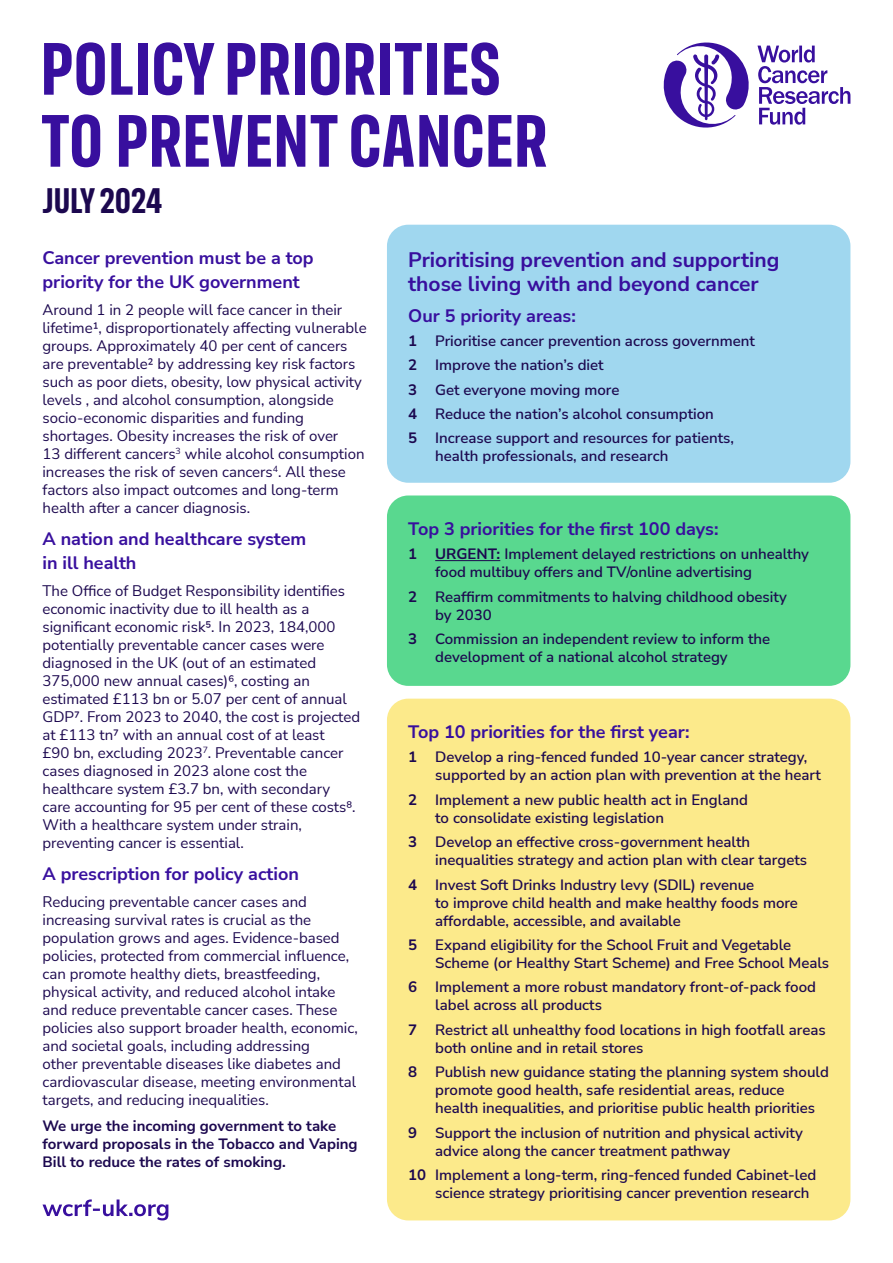
<style>
.page{position:relative;width:893px;height:1263px;background:#fff}
.page>*{position:absolute;margin:0;border:0;box-sizing:border-box;transform-origin:0 0}
.t1{font:700 75px/72px "FS Industrie Cd";color:#380f9e}
.t2{font:700 36px "FS Industrie Cd";color:#1c084f}
.t3{font:700 21px/24px "Nunito Sans";color:#380f9e}
.t4{font:700 18px/24px "Nunito Sans";color:#380f9e}
.t5{font:15px/18px "Nunito Sans";color:#1c084f}
.t6{font:600 15px/18px "Nunito Sans";color:#1c084f}
.t7{font:700 15px/18px "Nunito Sans";color:#1c084f}
.s1{font-weight:700}
</style>
<div class="page">
<div style="left:387px;top:225px;width:463px;height:258px;background:#a0d7ef;border-radius:21px"></div>
<div style="left:387px;top:495px;width:463px;height:191px;background:#59d88f;border-radius:21px"></div>
<hr style="left:435px;top:560px;width:65px;height:1px;background:#1c084f">
<div style="left:387px;top:699px;width:463px;height:521px;background:#fcea8b;border-radius:21px"></div>
<svg style="left:43px;top:1199px;width:125px;height:21px"></svg>
<svg style="left:663px;top:42px;width:187px;height:86px"></svg>
<h1 class="t1" style="left:40px;top:32px;width:509px">POLICY PRIORITIES<br>TO PREVENT CANCER</h1>
<h2 class="t2" style="left:43px;top:178px;width:121px">JULY 2024</h2>
<p class="t4" style="left:43px;top:245px;width:273px">Cancer prevention must be a top priority for the UK government</p>
<p class="t5" style="left:43px;top:300px;width:326px">Around 1 in 2 people will face cancer in their lifetime1, disproportionately affecting vulnerable groups. Approximately 40 per cent of cancers are preventable2 by addressing key risk factors such as poor diets, obesity, low physical activity levels , and alcohol consumption, alongside socio-economic disparities and funding shortages. Obesity increases the risk of over<br>13 different cancers<sup>3</sup> while alcohol consumption increases the risk of seven cancers<sup>4</sup>. All these factors also impact outcomes and long-term health after a cancer diagnosis.</p>
<p class="t4" style="left:43px;top:526px;width:265px">A nation and healthcare system in ill health</p>
<p class="t5" style="left:43px;top:581px;width:319px">The Office of Budget Responsibility identifies economic inactivity due to ill health as a significant economic risk5. In 2023, 184,000 potentially preventable cancer cases were diagnosed in the UK (out of an estimated 375,000 new annual cases)6, costing an estimated £113 bn or 5.07 per cent of annual GDP7. From 2023 to 2040, the cost is projected at £113 tn7 with an annual cost of at least<br>£90 bn, excluding 2023<sup>7</sup>. Preventable cancer cases diagnosed in 2023 alone cost the healthcare system £3.7 bn, with secondary care accounting for 95 per cent of these costs8.<br>With a healthcare system under strain, preventing cancer is essential.</p>
<p class="t4" style="left:43px;top:861px;width:258px">A prescription for policy action</p>
<p class="t5" style="left:43px;top:892px;width:317px">Reducing preventable cancer cases and increasing survival rates is crucial as the population grows and ages. Evidence-based policies, protected from commercial influence, can promote healthy diets, breastfeeding, physical activity, and reduced alcohol intake and reduce preventable cancer cases. These policies also support broader health, economic, and societal goals, including addressing<br>other preventable diseases like diabetes and cardiovascular disease, meeting environmental targets, and reducing inequalities.</p>
<p class="t7" style="left:43px;top:1116px;width:317px">We urge the incoming government to take forward proposals in the Tobacco and Vaping<br>Bill to reduce the rates of smoking.</p>
<h3 class="t3" style="left:408px;top:247px;width:373px">Prioritising prevention and supporting those living with and beyond cancer</h3>
<p class="t4" style="left:408px;top:303px;width:169px">Our 5 priority areas:</p>
<p class="t6" style="left:408px;top:328px;width:348px;line-height:24.3px"><span class="s1">1</span> Prioritise cancer prevention across government <span class="s1">2</span> Improve the nation’s diet<br><span class="s1">3</span> Get everyone moving more<br><span class="s1">4</span> Reduce the nation’s alcohol consumption<br><span class="s1">5</span> Increase support and resources for patients,</p>
<p class="t6" style="left:435px;top:447px;width:235px">health professionals, and research</p>
<p class="t4" style="left:408px;top:516px;width:312px">Top 3 priorities for the first 100 days:</p>
<p class="t6" style="left:435px;top:544px;width:375px;text-indent:-27px"><span class="s1">1 URGENT:</span> Implement delayed restrictions on unhealthy food multibuy offers and TV/online advertising</p>
<p class="t6" style="left:435px;top:587px;width:353px;text-indent:-27px"><span class="s1">2</span> Reaffirm commitments to halving childhood obesity by 2030</p>
<p class="t6" style="left:435px;top:629px;width:337px;text-indent:-27px"><span class="s1">3</span> Commission an independent review to inform the development of a national alcohol strategy</p>
<p class="t4" style="left:408px;top:719px;width:283px">Top 10 priorities for the first year:</p>
<p class="t6" style="left:435px;top:748px;width:387px;text-indent:-27px"><span class="s1">1</span> Develop a ring-fenced funded 10-year cancer strategy, supported by an action plan with prevention at the heart</p>
<p class="t6" style="left:435px;top:790px;width:314px;text-indent:-27px"><span class="s1">2</span> Implement a new public health act in England to consolidate existing legislation</p>
<p class="t6" style="left:435px;top:832px;width:373px;text-indent:-27px"><span class="s1">3</span> Develop an effective cross-government health inequalities strategy and action plan with clear targets</p>
<p class="t6" style="left:435px;top:875px;width:364px;text-indent:-27px"><span class="s1">4</span> Invest Soft Drinks Industry levy (SDIL) revenue<br>to improve child health and make healthy foods more affordable, accessible, and available</p>
<p class="t6" style="left:435px;top:935px;width:395px;text-indent:-27px"><span class="s1">5</span> Expand eligibility for the School Fruit and Vegetable<br>Scheme (or Healthy Start Scheme) and Free School Meals</p>
<p class="t6" style="left:435px;top:977px;width:382px;text-indent:-27px"><span class="s1">6</span> Implement a more robust mandatory front-of-pack food label across all products</p>
<p class="t6" style="left:435px;top:1020px;width:392px;text-indent:-27px"><span class="s1">7</span> Restrict all unhealthy food locations in high footfall areas both online and in retail stores</p>
<p class="t6" style="left:435px;top:1062px;width:395px;text-indent:-27px"><span class="s1">8</span> Publish new guidance stating the planning system should promote good health, safe residential areas, reduce health inequalities, and prioritise public health priorities</p>
<p class="t6" style="left:435px;top:1123px;width:369px;text-indent:-27px"><span class="s1">9</span> Support the inclusion of nutrition and physical activity advice along the cancer treatment pathway</p>
<p class="t6" style="left:435px;top:1165px;width:383px;text-indent:-27px"><span class="s1">10</span> Implement a long-term, ring-fenced funded Cabinet-led science strategy prioritising cancer prevention research</p>
</div>
